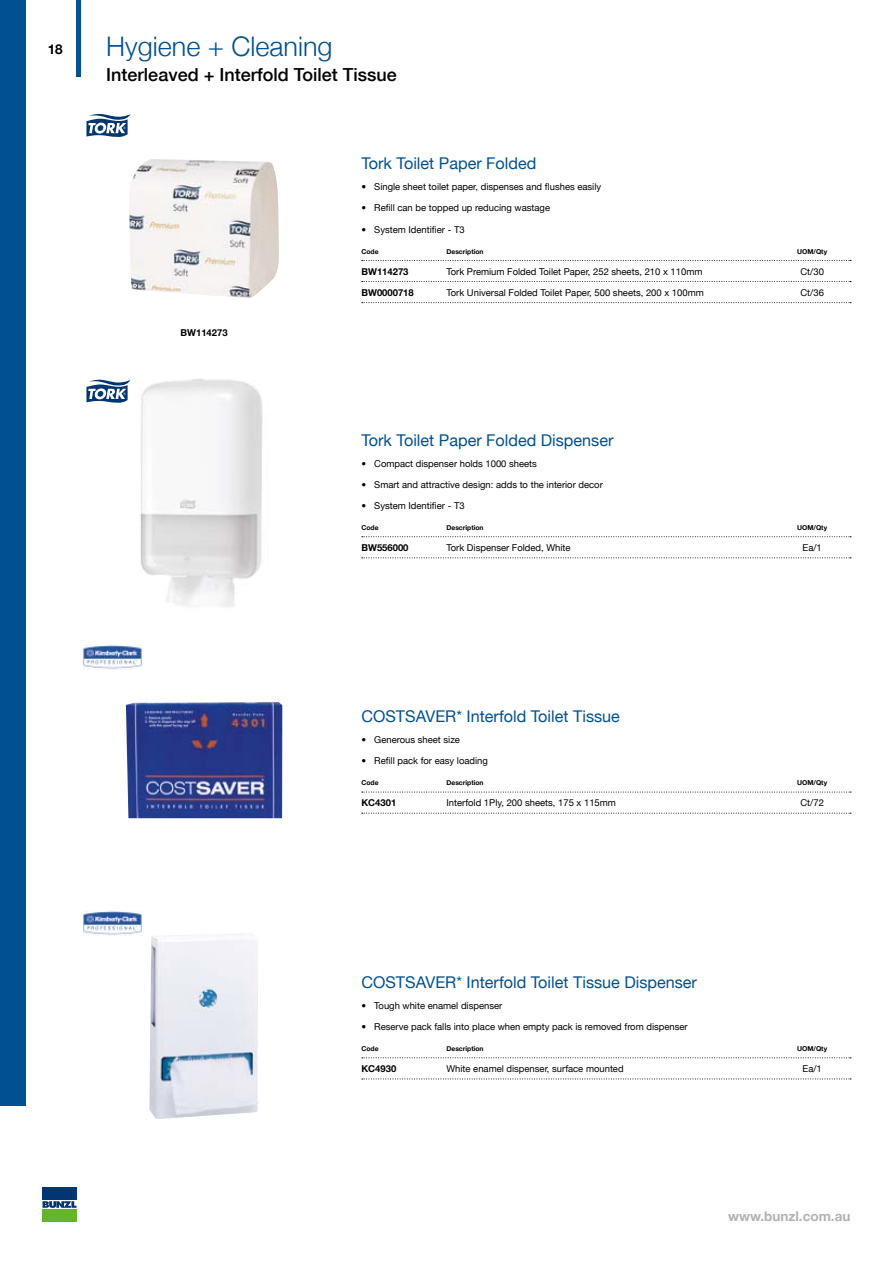
<style>
.page{position:relative;width:893px;height:1263px;background:#fff}
.page>*{position:absolute;margin:0;border:0;box-sizing:border-box;transform-origin:0 0}
.t1{font:300 27px "Helvetica Neue";color:#005092}
.t2{font:500 18px "Helvetica Neue";color:#000}
.t3{font:16.2px "Helvetica Neue";color:#005092}
.t4{font:700 13.5px "Helvetica Neue";color:#b3b2b2}
.t5{font:700 13.5px "Helvetica Neue";color:#000}
.t6{font:9.45px "Helvetica Neue";color:#000}
.t7{font:700 9.45px "Helvetica Neue";color:#000}
.t8{font:700 6.75px "Helvetica Neue";color:#000}
</style>
<div class="page">
<svg style="left:43px;top:1201px;width:34px;height:7px"></svg>
<div style="left:42px;top:1188px;width:34px;height:12px;background:#003671"></div>
<div style="left:42px;top:1209px;width:34px;height:12px;background:#65b32e"></div>
<hr style="left:77px;top:0;width:4px;height:77px;background:#005092">
<div style="left:0;top:0;width:26px;height:1106px;background:#005092"></div>
<svg style="left:362px;top:792px;width:489px;height:1px"></svg>
<svg style="left:362px;top:813px;width:489px;height:1px"></svg>
<img style="left:126px;top:702px;width:156px;height:116px">
<img style="left:83px;top:645px;width:60px;height:24px">
<svg style="left:362px;top:1057px;width:489px;height:1px"></svg>
<svg style="left:362px;top:1078px;width:489px;height:1px"></svg>
<img style="left:149px;top:933px;width:110px;height:186px">
<img style="left:83px;top:910px;width:60px;height:25px">
<svg style="left:362px;top:260px;width:489px;height:1px"></svg>
<svg style="left:362px;top:281px;width:489px;height:1px"></svg>
<svg style="left:362px;top:302px;width:489px;height:1px"></svg>
<img style="left:129px;top:159px;width:150px;height:139px">
<svg style="left:86px;top:114px;width:44px;height:23px"></svg>
<svg style="left:362px;top:536px;width:489px;height:1px"></svg>
<svg style="left:362px;top:557px;width:489px;height:1px"></svg>
<img style="left:140px;top:379px;width:123px;height:228px">
<svg style="left:86px;top:380px;width:44px;height:23px"></svg>
<h3 class="t5" style="left:48px;top:41px;width:17px">18</h3>
<h1 class="t1" style="left:106px;top:30px;width:228px">Hygiene + Cleaning</h1>
<h2 class="t2" style="left:106px;top:64px;width:292px">Interleaved + Interfold Toilet Tissue</h2>
<p class="t7" style="left:181px;top:326px;width:49px">BW114273</p>
<h3 class="t3" style="left:361px;top:154px;width:176px">Tork Toilet Paper Folded</h3>
<p class="t6" style="left:361px;top:181px;width:241px">• Single sheet toilet paper, dispenses and flushes easily</p>
<p class="t6" style="left:361px;top:202px;width:190px">• Refill can be topped up reducing wastage</p>
<p class="t6" style="left:361px;top:224px;width:105px">• System Identifier - T3</p>
<p class="t8" style="left:361px;top:247px;width:19px">Code</p>
<p class="t8" style="left:446px;top:247px;width:39px">Description</p>
<p class="t8" style="left:797px;top:247px;width:32px">UOM/Qty</p>
<p class="t7" style="left:361px;top:266px;width:49px">BW114273</p>
<p class="t6" style="left:446px;top:266px;width:257px">Tork Premium Folded Toilet Paper, 252 sheets, 210 x 110mm</p>
<p class="t6" style="left:800px;top:266px;width:25px">Ct/30</p>
<p class="t7" style="left:361px;top:287px;width:54px">BW0000718</p>
<p class="t6" style="left:446px;top:287px;width:259px">Tork Universal Folded Toilet Paper, 500 sheets, 200 x 100mm</p>
<p class="t6" style="left:800px;top:287px;width:25px">Ct/36</p>
<h3 class="t3" style="left:361px;top:430px;width:254px">Tork Toilet Paper Folded Dispenser</h3>
<p class="t6" style="left:361px;top:458px;width:177px">• Compact dispenser holds 1000 sheets</p>
<p class="t6" style="left:361px;top:479px;width:243px">• Smart and attractive design: adds to the interior decor</p>
<p class="t6" style="left:361px;top:500px;width:105px">• System Identifier - T3</p>
<p class="t8" style="left:361px;top:523px;width:19px">Code</p>
<p class="t8" style="left:446px;top:523px;width:39px">Description</p>
<p class="t8" style="left:797px;top:523px;width:32px">UOM/Qty</p>
<p class="t7" style="left:361px;top:542px;width:49px">BW556000</p>
<p class="t6" style="left:446px;top:542px;width:126px">Tork Dispenser Folded, White</p>
<p class="t6" style="left:802px;top:542px;width:21px">Ea/1</p>
<h3 class="t3" style="left:361px;top:706px;width:260px">COSTSAVER* Interfold Toilet Tissue</h3>
<p class="t6" style="left:361px;top:734px;width:100px">• Generous sheet size</p>
<p class="t6" style="left:361px;top:755px;width:128px">• Refill pack for easy loading</p>
<p class="t8" style="left:361px;top:779px;width:19px">Code</p>
<p class="t8" style="left:446px;top:779px;width:39px">Description</p>
<p class="t8" style="left:797px;top:779px;width:32px">UOM/Qty</p>
<p class="t7" style="left:361px;top:797px;width:36px">KC4301</p>
<p class="t6" style="left:446px;top:797px;width:171px">Interfold 1Ply, 200 sheets, 175 x 115mm</p>
<p class="t6" style="left:800px;top:797px;width:25px">Ct/72</p>
<h3 class="t3" style="left:361px;top:972px;width:337px">COSTSAVER* Interfold Toilet Tissue Dispenser</h3>
<p class="t6" style="left:361px;top:1000px;width:142px">• Tough white enamel dispenser</p>
<p class="t6" style="left:361px;top:1021px;width:328px">• Reserve pack falls into place when empty pack is removed from dispenser</p>
<p class="t8" style="left:361px;top:1044px;width:19px">Code</p>
<p class="t8" style="left:446px;top:1044px;width:39px">Description</p>
<p class="t8" style="left:797px;top:1044px;width:32px">UOM/Qty</p>
<p class="t7" style="left:361px;top:1063px;width:36px">KC4930</p>
<p class="t6" style="left:446px;top:1063px;width:179px">White enamel dispenser, surface mounted</p>
<p class="t6" style="left:802px;top:1063px;width:21px">Ea/1</p>
<h3 class="t4" style="left:728px;top:1208px;width:124px">www.bunzl.com.au</h3>
</div>
